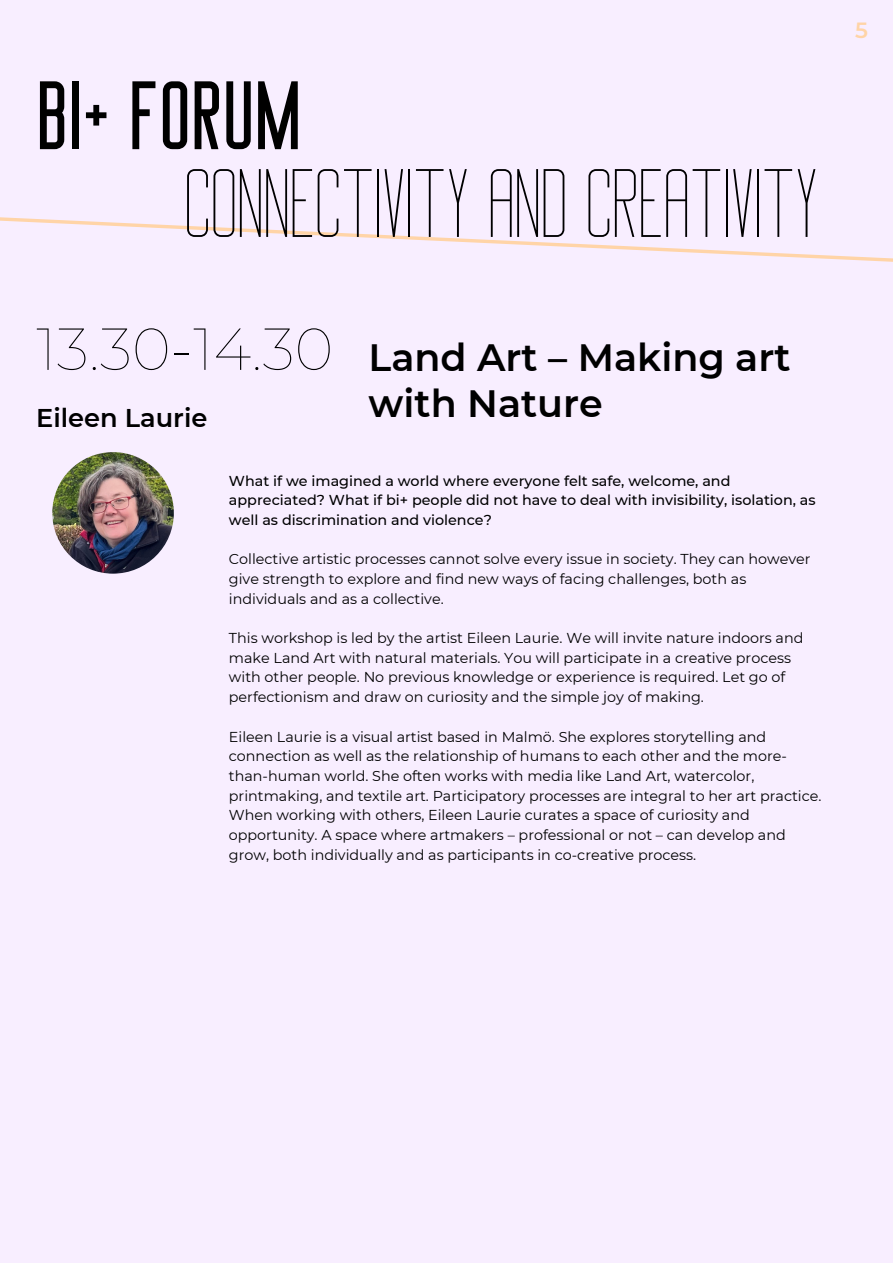
<style>
.page{position:relative;width:893px;height:1263px;background:#f8eeff}
.page>*{position:absolute;margin:0;border:0;box-sizing:border-box;transform-origin:0 0}
.t1{font:300 92.55px "Big Stem";color:#000}
.t2{font:92.55px "Big Stem";color:#000}
.t3{font:100 59.18px "Montserrat";color:#000}
.t4{font:600 38.03px "Montserrat";color:#000}
.t5{font:600 25.65px "Montserrat";color:#000}
.t6{font:600 21.98px "Montserrat";color:#ffd4a7}
.t7{font:14.33px/19.6px "Montserrat";color:#000}
.t8{font:500 14.33px/19.6px "Montserrat";color:#000}
</style>
<div class="page">
<svg style="left:0;top:217px;width:893px;height:45px"></svg>
<img style="left:52px;top:452px;width:122px;height:122px;border-radius:50%">
<p class="t2" style="left:36px;top:80px;width:267px">BI+ FORUM</p>
<p class="t1" style="left:184px;top:167px;width:635px">CONNECTIVITY AND CREATIVITY</p>
<p class="t6" style="left:855px;top:17px;width:14px">5</p>
<p class="t3" style="left:36px;top:313px;width:298px">13.30-14.30</p>
<p class="t5" style="left:36px;top:402px;width:173px">Eileen Laurie</p>
<p class="t4" style="left:368px;top:334px;width:423px">Land Art – Making art</p>
<p class="t4" style="left:368px;top:380px;width:236px">with Nature</p>
<p class="t8" style="left:229px;top:471px;width:588px">What if we imagined a world where everyone felt safe, welcome, and appreciated? What if bi+ people did not have to deal with invisibility, isolation, as well as discrimination and violence?</p>
<p class="t7" style="left:229px;top:549px;width:583px">Collective artistic processes cannot solve every issue in society. They can however give strength to explore and find new ways of facing challenges, both as individuals and as a collective.</p>
<p class="t7" style="left:229px;top:628px;width:576px">This workshop is led by the artist Eileen Laurie. We will invite nature indoors and make Land Art with natural materials. You will participate in a creative process with other people. No previous knowledge or experience is required. Let go of perfectionism and draw on curiosity and the simple joy of making.</p>
<p class="t7" style="left:229px;top:726px;width:594px">Eileen Laurie is a visual artist based in Malmö. She explores storytelling and connection as well as the relationship of humans to each other and the more&shy;than-human world. She often works with media like Land Art, watercolor, printmaking, and textile art. Participatory processes are integral to her art practice.<br>When working with others, Eileen Laurie curates a space of curiosity and opportunity. A space where artmakers – professional or not – can develop and grow, both individually and as participants in co-creative process.</p>
</div>
